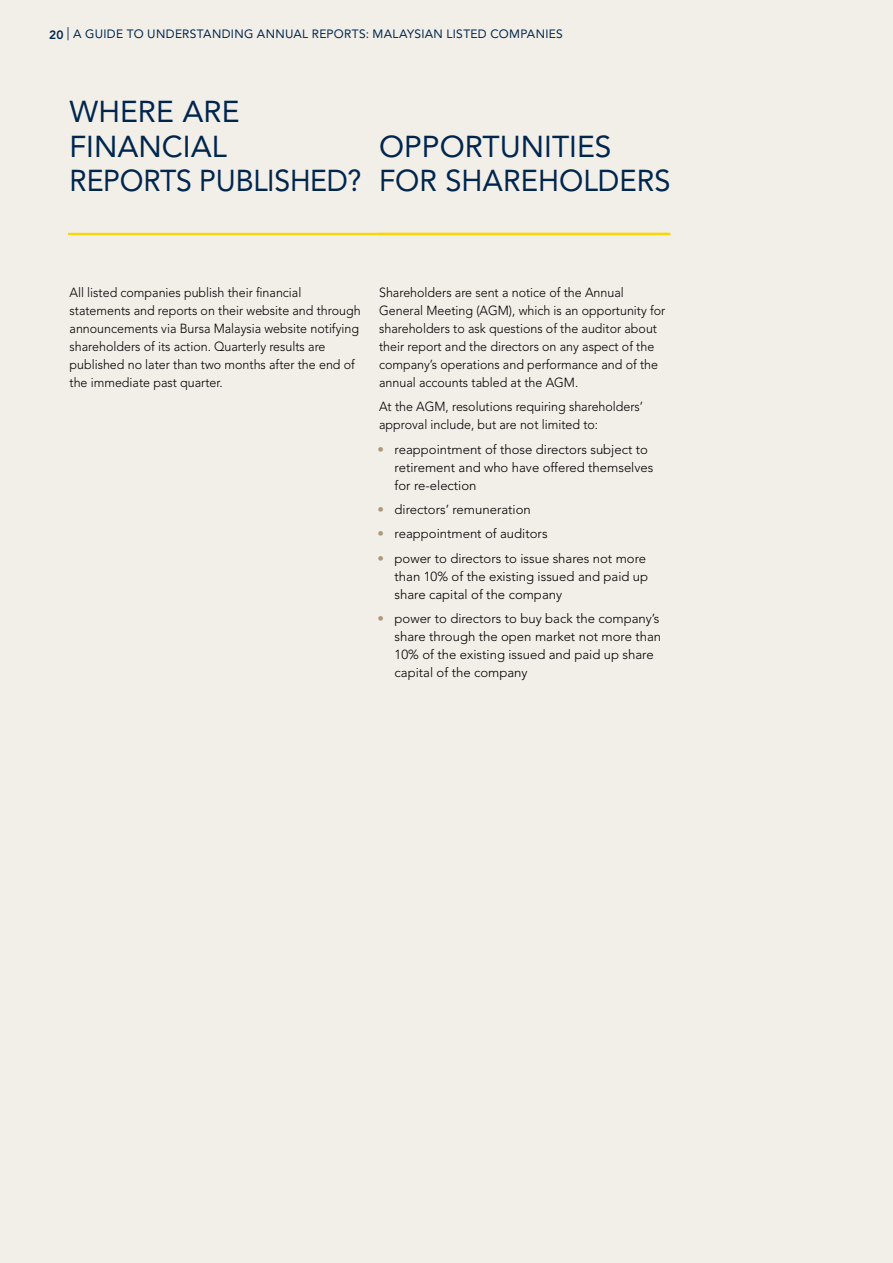
<style>
.page{position:relative;width:893px;height:1263px;background:#f2eee8}
.page>*{position:absolute;margin:0;border:0;box-sizing:border-box;transform-origin:0 0}
.t1{font:30px/34.5px "Avenir LT Std";color:#00264e}
.t2{font:300 13.2px/18px "Avenir LT Std";color:#000;scale:.95 1}
.t3{font:300 13.2px/18px "Avenir LT Std";color:#000}
.t4{font:12px "Avenir LT Std";letter-spacing:.025em;color:#00264e}
.s1{font-weight:800}
.s2{font-size:13.2px}
.s3{color:#ae9974}
</style>
<div class="page">
<hr style="left:68px;top:233px;width:602px;height:2px;background:#ffd400">
<p class="t4" style="left:49px;top:27px;width:515px"><span class="s1">20</span> <span class="s2">|</span> A GUIDE TO UNDERSTANDING ANNUAL REPORTS: MALAYSIAN LISTED COMPANIES</p>
<h1 class="t1" style="left:70px;top:95px;width:293px">WHERE ARE<br>FINANCIAL<br>REPORTS PUBLISHED?</h1>
<h1 class="t1" style="left:379px;top:129px;width:293px">OPPORTUNITIES<br>FOR SHAREHOLDERS</h1>
<p class="t2" style="left:70px;top:283px;width:308px">All listed companies publish their financial statements and reports on their website and through announcements via Bursa Malaysia website notifying shareholders of its action. Quarterly results are published no later than two months after the end of the immediate past quarter.</p>
<p class="t2" style="left:379px;top:283px;width:303px">Shareholders are sent a notice of the Annual General Meeting (AGM), which is an opportunity for shareholders to ask questions of the auditor about their report and the directors on any aspect of the company’s operations and performance and of the annual accounts tabled at the AGM.</p>
<p class="t2" style="left:379px;top:398px;width:279px">At the AGM, resolutions requiring shareholders’ approval include, but are not limited to:</p>
<p class="t3" style="left:395px;top:440px;width:260px;text-indent:-17px"><span class="s3">•</span> reappointment of those directors subject to retirement and who have offered themselves for re-election</p>
<p class="t3" style="left:378px;top:501px;width:155px"><span class="s3">•</span> directors’ remuneration</p>
<p class="t3" style="left:378px;top:525px;width:171px"><span class="s3">•</span> reappointment of auditors</p>
<p class="t3" style="left:395px;top:549px;width:255px;text-indent:-17px"><span class="s3">•</span> power to directors to issue shares not more than 10% of the existing issued and paid up share capital of the company</p>
<p class="t3" style="left:395px;top:610px;width:268px;text-indent:-17px"><span class="s3">•</span> power to directors to buy back the company’s share through the open market not more than 10% of the existing issued and paid up share capital of the company</p>
</div>
